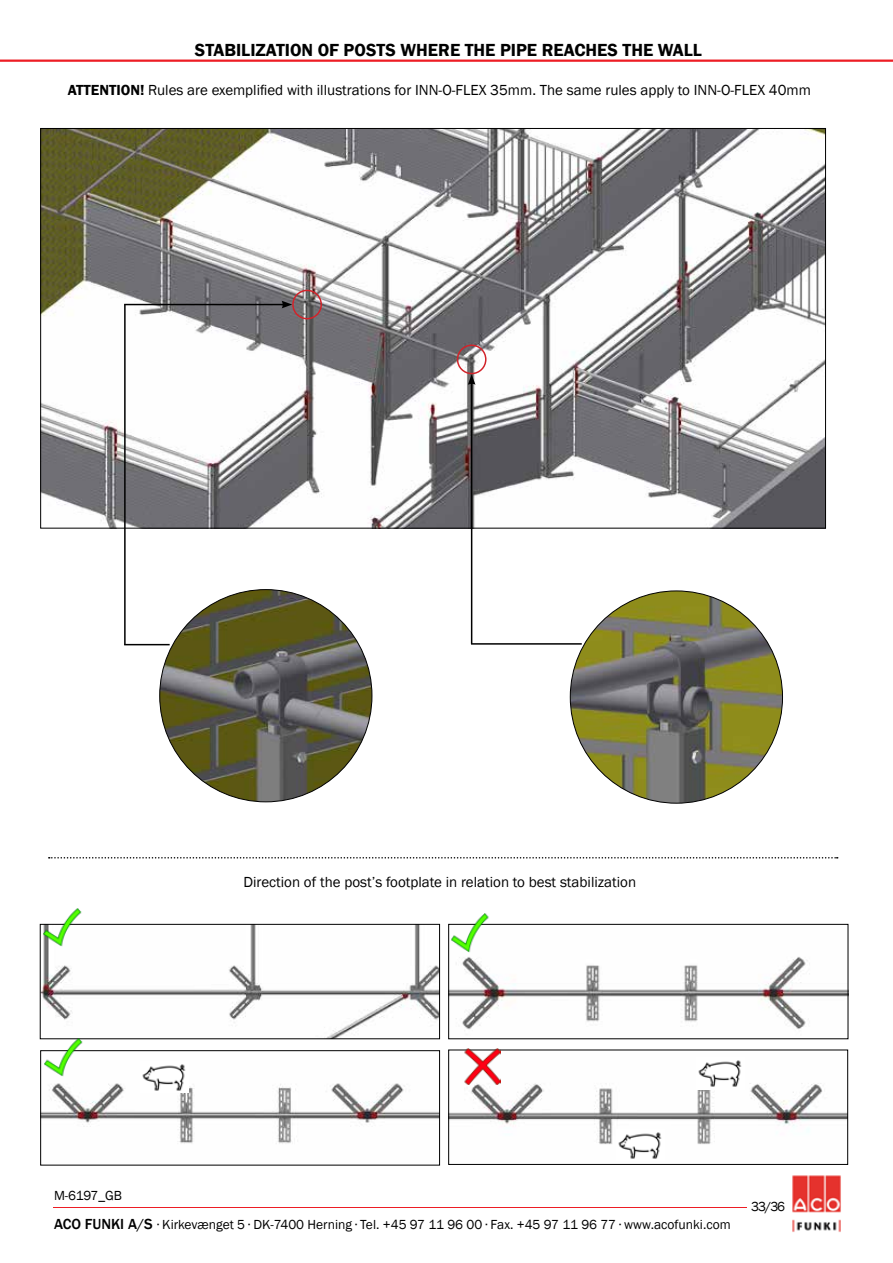
<style>
.page{position:relative;width:893px;height:1263px;background:#fff}
.page>*{position:absolute;margin:0;border:0;box-sizing:border-box;transform-origin:0 0}
.t1{font:600 18px "Franklin Gothic";color:#000}
.t2{font:15px "Franklin Gothic";color:#000}
.t3{font:13.5px "Franklin Gothic";color:#000}
.s1{font-weight:600}
.s2{font-weight:500;font-size:15px}
</style>
<div class="page">
<hr style="left:0;top:60px;width:893px;height:2px;background:#ed1d24">
<img style="left:792px;top:1175px;width:49px;height:57px">
<hr style="left:53px;top:1207px;width:693px;height:1px;background:#ed1d24">
<img style="left:42px;top:130px;width:782px;height:396px">
<img style="left:160px;top:590px;width:212px;height:212px;border-radius:106px">
<img style="left:42px;top:926px;width:396px;height:111px">
<div style="left:40px;top:924px;width:400px;height:115px;border:1px solid #000"></div>
<img style="left:450px;top:952px;width:396px;height:78px">
<div style="left:448px;top:924px;width:400px;height:115px;border:1px solid #000"></div>
<img style="left:450px;top:1083px;width:396px;height:61px">
<img style="left:42px;top:1062px;width:396px;height:82px">
<div style="left:40px;top:1050px;width:400px;height:115px;border:1px solid #000"></div>
<img style="left:616px;top:1130px;width:49px;height:29px">
<img style="left:460px;top:1048px;width:41px;height:37px">
<img style="left:45px;top:1038px;width:46px;height:39px">
<img style="left:451px;top:914px;width:46px;height:38px">
<img style="left:44px;top:909px;width:46px;height:38px">
<img style="left:696px;top:1060px;width:49px;height:29px">
<img style="left:140px;top:1062px;width:49px;height:31px">
<hr style="left:124px;top:305px;width:2px;height:340px;background:#000">
<hr style="left:124px;top:304px;width:160px;height:1px;background:#000">
<svg style="left:282px;top:301px;width:10px;height:7px"></svg>
<img style="left:570px;top:591px;width:212px;height:212px;border-radius:106px">
<svg style="left:49px;top:857px;width:789px;height:1px"></svg>
<div style="left:292px;top:290px;width:30px;height:29px;border:2px solid #d2232a;border-radius:50%"></div>
<div style="left:457px;top:344px;width:29px;height:30px;border:2px solid #d2232a;border-radius:50%"></div>
<hr style="left:471px;top:382px;width:1px;height:262px;background:#000">
<svg style="left:468px;top:374px;width:7px;height:11px"></svg>
<hr style="left:471px;top:643px;width:111px;height:2px;background:#000">
<hr style="left:124px;top:644px;width:46px;height:1px;background:#000">
<p class="t1" style="left:195px;top:39px;width:509px">STABILIZATION OF POSTS WHERE THE PIPE REACHES THE WALL</p>
<p class="t2" style="left:68px;top:81px;width:745px"><span class="s1">ATTENTION!</span> Rules are exemplified with illustrations for INN-O-FLEX 35mm. The same rules apply to INN-O-FLEX 40mm</p>
<p class="t2" style="left:243px;top:873px;width:394px">Direction of the post’s footplate in relation to best stabilization</p>
<p class="t3" style="left:54px;top:1187px;width:70px">M-6197_GB</p>
<p class="t3" style="left:54px;top:1216px;width:678px"><span class="s2">ACO FUNKI A/S</span> ∙ Kirkevænget 5 ∙ DK-7400 Herning ∙ Tel. +45 97 11 96 00 ∙ Fax. +45 97 11 96 77 ∙ www.acofunki.com</p>
<p class="t3" style="left:751px;top:1198px;width:35px">33/36</p>
</div>
